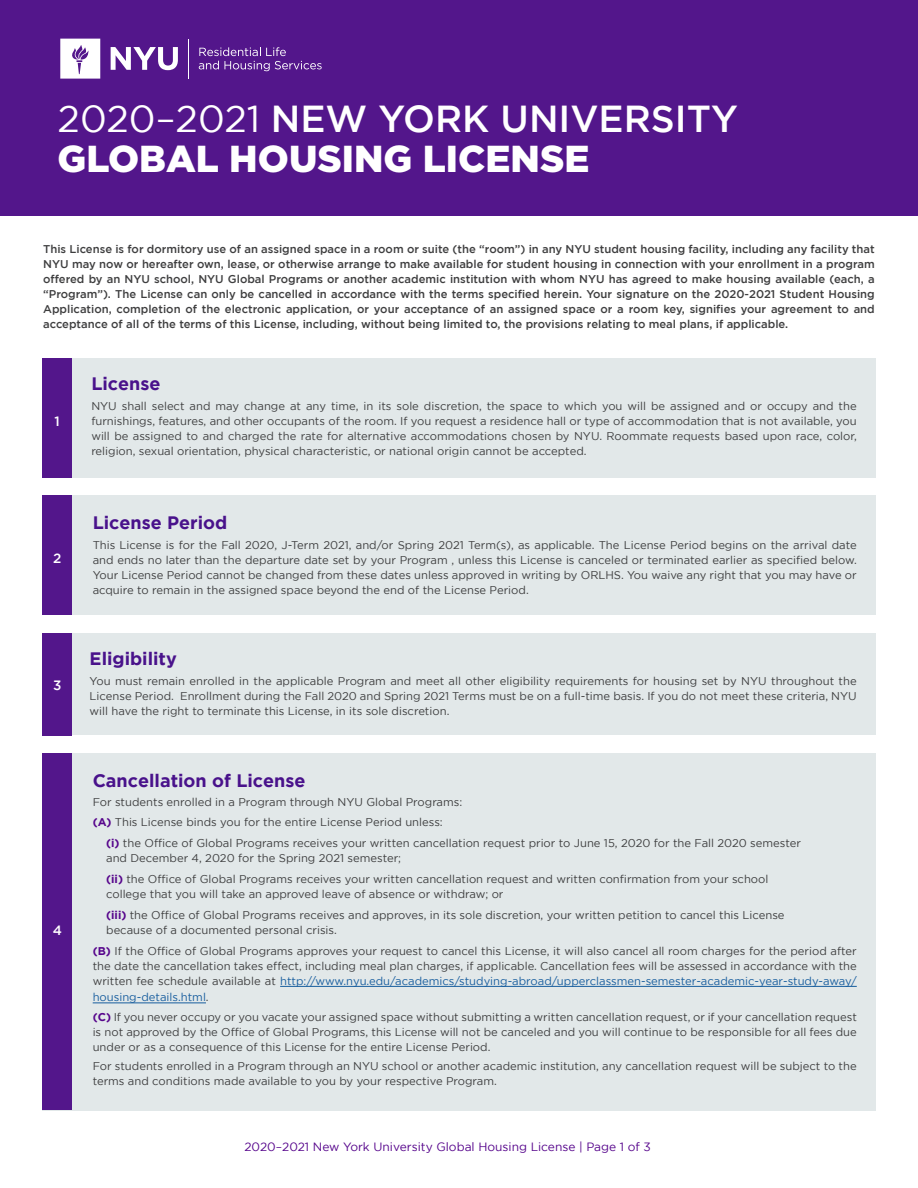
<style>
.page{position:relative;width:918px;height:1188px;background:#fff}
.page>*{position:absolute;margin:0;border:0;box-sizing:border-box;transform-origin:0 0}
.t1{font:500 37.5px "Gotham";color:#fff}
.t2{font:900 37.5px "Gotham";color:#fff}
.t3{font:700 18px "Gotham";color:#49128b}
.t4{font:500 13.5px "Gotham";color:#fff}
.t5{font:12px "Gotham";color:#57068c}
.t6{font:11.25px/15px "Gotham";color:#3e3e3f;text-align:justify}
.t7{font:500 11.25px/15px "Gotham";color:#3e3e3f;text-align:justify}
.t8{font:11.25px "Gotham";color:#175d9e}
.s1{font-weight:400}
.s2{font-weight:700;color:#57068c}
.s3{color:#175d9e}
.s4{color:#3e3e3f}
</style>
<div class="page">
<div style="left:0;top:0;width:918px;height:216px;background:#53168b"></div>
<svg style="left:60px;top:39px;width:40px;height:40px;background:#ebe4f1"></svg>
<svg style="left:111px;top:47px;width:67px;height:23px"></svg>
<hr style="left:188px;top:39px;width:1px;height:40px;background:#fff">
<svg style="left:199px;top:47px;width:123px;height:24px"></svg>
<div style="left:42px;top:358px;width:834px;height:120px;background:#e2e8e9"></div>
<div style="left:42px;top:495px;width:834px;height:120px;background:#e2e8e9"></div>
<div style="left:42px;top:633px;width:834px;height:102px;background:#e2e8e9"></div>
<div style="left:42px;top:754px;width:834px;height:357px;background:#e2e8e9"></div>
<hr style="left:280px;top:986px;width:577px;height:1px;background:#175d9e">
<hr style="left:93px;top:1003px;width:113px;height:1px;background:#175d9e">
<div style="left:42px;top:358px;width:30px;height:120px;background:#53168b"></div>
<div style="left:42px;top:495px;width:30px;height:120px;background:#53168b"></div>
<div style="left:42px;top:633px;width:30px;height:102px;background:#53168b"></div>
<div style="left:42px;top:754px;width:30px;height:356px;background:#53168b"></div>
<p class="t1" style="left:58px;top:97px;width:682px"><span class="s1">2020–2021</span> NEW YORK UNIVERSITY</p>
<p class="t2" style="left:58px;top:137px;width:533px">GLOBAL HOUSING LICENSE</p>
<p class="t7" style="left:43px;top:241px;width:833px">This License is for dormitory use of an assigned space in a room or suite (the “room”) in any NYU student housing facility, including any facility that NYU may now or hereafter own, lease, or otherwise arrange to make available for student housing in connection with your enrollment in a program offered by an NYU school, NYU Global Programs or another academic institution with whom NYU has agreed to make housing available (each, a “Program”). The License can only be cancelled in accordance with the terms specified herein. Your signature on the 2020-2021 Student Housing Application, completion of the electronic application, or your acceptance of an assigned space or a room key, signifies your agreement to and acceptance of all of the terms of this License, including, without being limited to, the provisions relating to meal plans, if applicable.</p>
<p class="t4" style="left:55px;top:413px;width:7px">1</p>
<p class="t4" style="left:53px;top:551px;width:10px">2</p>
<p class="t4" style="left:53px;top:678px;width:10px">3</p>
<p class="t4" style="left:53px;top:923px;width:11px">4</p>
<p class="t3" style="left:91px;top:374px;width:71px">License</p>
<p class="t6" style="left:91px;top:398px;width:767px">NYU shall select and may change at any time, in its sole discretion, the space to which you will be assigned and or occupy and the furnishings, features, and other occupants of the room. If you request a residence hall or type of accommodation that is not available, you will be assigned to and charged the rate for alternative accommodations chosen by NYU. Roommate requests based upon race, color, religion, sexual orientation, physical characteristic, or national origin cannot be accepted.</p>
<p class="t3" style="left:93px;top:512px;width:136px">License Period</p>
<p class="t6" style="left:93px;top:537px;width:766px">This License is for the Fall 2020, J-Term 2021, and/or Spring 2021 Term(s), as applicable. The License Period begins on the arrival date and ends no later than the departure date set by your Program , unless this License is canceled or terminated earlier as specified below.<br>Your License Period cannot be changed from these dates unless approved in writing by ORLHS. You waive any right that you may have or acquire to remain in the assigned space beyond the end of the License Period.</p>
<p class="t3" style="left:90px;top:649px;width:89px">Eligibility</p>
<p class="t6" style="left:90px;top:673px;width:769px">You must remain enrolled in the applicable Program and meet all other eligibility requirements for housing set by NYU throughout the License Period. Enrollment during the Fall 2020 and Spring 2021 Terms must be on a full-time basis. If you do not meet these criteria, NYU will have the right to terminate this License, in its sole discretion.</p>
<p class="t3" style="left:93px;top:770px;width:214px">Cancellation of License</p>
<p class="t6" style="left:93px;top:795px;width:371px">For students enrolled in a Program through NYU Global Programs:</p>
<p class="t6" style="left:93px;top:814px;width:352px"><span class="s2">(A)</span> This License binds you for the entire License Period unless:</p>
<p class="t6" style="left:106px;top:835px;width:696px"><span class="s2">(i)</span> the Office of Global Programs receives your written cancellation request prior to June 15, 2020 for the Fall 2020 semester</p>
<p class="t6" style="left:106px;top:850px;width:296px">and December 4, 2020 for the Spring 2021 semester;</p>
<p class="t6" style="left:106px;top:871px;width:664px"><span class="s2">(ii)</span> the Office of Global Programs receives your written cancellation request and written confirmation from your school</p>
<p class="t6" style="left:106px;top:886px;width:399px">college that you will take an approved leave of absence or withdraw; or</p>
<p class="t6" style="left:106px;top:907px;width:680px"><span class="s2">(iii)</span> the Office of Global Programs receives and approves, in its sole discretion, your written petition to cancel this License</p>
<p class="t6" style="left:106px;top:922px;width:232px">because of a documented personal crisis.</p>
<p class="t6" style="left:93px;top:943px;width:766px"><span class="s2">(B)</span> If the Office of Global Programs approves your request to cancel this License, it will also cancel all room charges for the period after the date the cancellation takes effect, including meal plan charges, if applicable. Cancellation fees will be assessed in accordance with the written fee schedule available at <span class="s3">http://www.nyu.edu/academics/studying-abroad/upperclassmen-semester-academic-year-study-away/</span></p>
<p class="t8" style="left:93px;top:991px;width:118px">housing-details.html<span class="s4">.</span></p>
<p class="t6" style="left:93px;top:1009px;width:766px"><span class="s2">(C)</span> If you never occupy or you vacate your assigned space without submitting a written cancellation request, or if your cancellation request is not approved by the Office of Global Programs, this License will not be canceled and you will continue to be responsible for all fees due under or as a consequence of this License for the entire License Period.</p>
<p class="t6" style="left:93px;top:1059px;width:766px">For students enrolled in a Program through an NYU school or another academic institution, any cancellation request will be subject to the terms and conditions made available to you by your respective Program.</p>
<p class="t5" style="left:244px;top:1140px;width:408px">2020–2021 New York University Global Housing License | Page 1 of 3</p>
</div>
